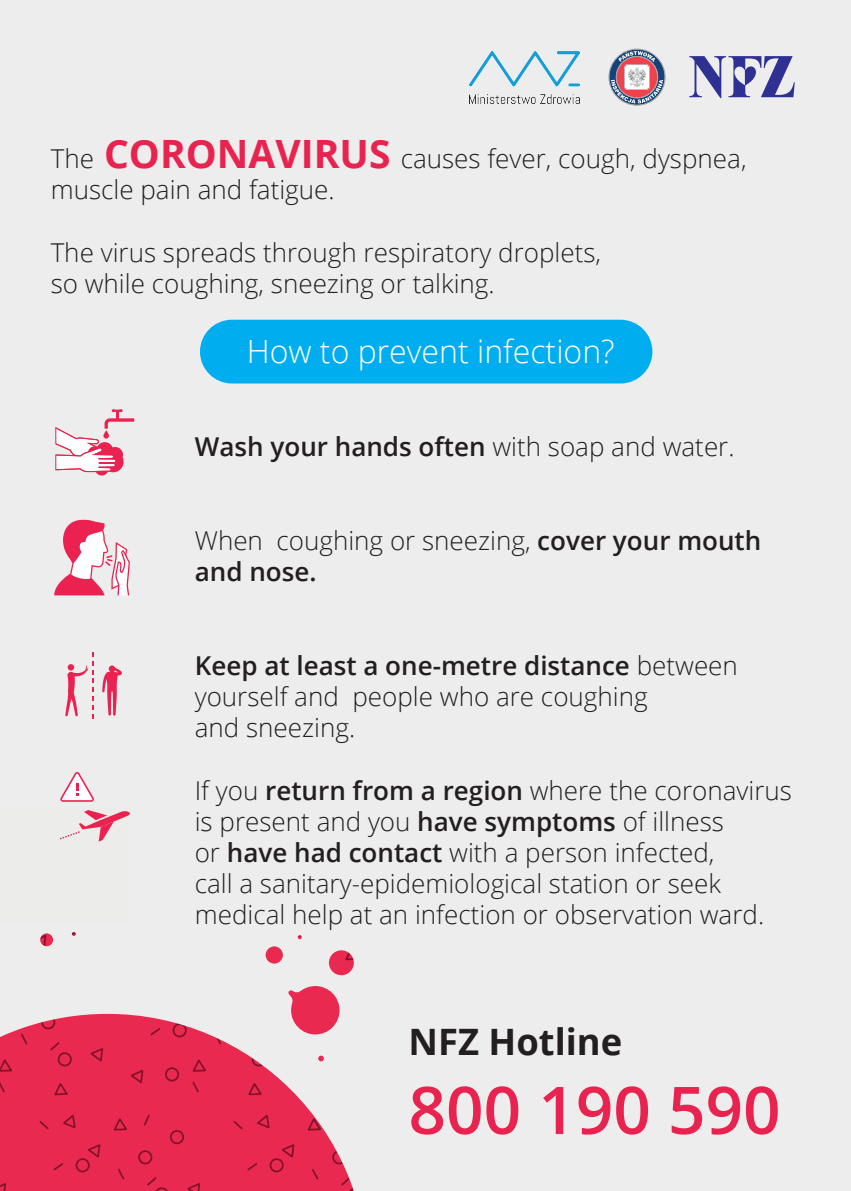
<style>
.page{position:relative;width:851px;height:1191px;background:#fff}
.page>*{position:absolute;margin:0;border:0;box-sizing:border-box;transform-origin:0 0}
.t1{font:600 65.7px "Open Sans";color:#e92350}
.t2{font:700 36.4px "Open Sans";color:#231f20}
.t3{font:300 32px "Open Sans";color:#fff}
.t4{font:300 26px/31.2px "Open Sans";color:#231f20}
.t5{font:600 26px "Open Sans";color:#231f20}
.s1{font-weight:700;font-size:39px;color:#e92350}
.s2{font-weight:300}
.s3{font-weight:600}
</style>
<div class="page">
<div style="left:0;top:0;width:850px;height:1191px;background:#ecedec"></div>
<div style="left:200px;top:320px;width:452px;height:63px;background:#00aeef;border-radius:32px"></div>
<div style="left:0;top:807px;width:129px;height:115px;background:#ecedeb"></div>
<svg style="left:56px;top:409px;width:78px;height:66px"></svg>
<svg style="left:60px;top:772px;width:34px;height:29px"></svg>
<svg style="left:60px;top:810px;width:70px;height:31px"></svg>
<svg style="left:102px;top:665px;width:20px;height:50px"></svg>
<svg style="left:65px;top:652px;width:29px;height:66px;background:#ebbfc9"></svg>
<svg style="left:689px;top:56px;width:105px;height:42px;background:#9b9cc5"></svg>
<svg style="left:54px;top:519px;width:76px;height:76px"></svg>
<img style="left:469px;top:51px;width:110px;height:52px">
<svg style="left:608px;top:49px;width:57px;height:57px;background:#b69fad"></svg>
<p class="t4" style="left:51px;top:142px;width:697px">The <span class="s1">CORONAVIRUS</span> causes fever, cough, dyspnea, muscle pain and fatigue.</p>
<p class="t4" style="left:51px;top:236px;width:552px">The virus spreads through respiratory droplets, so while coughing, sneezing or talking.</p>
<p class="t3" style="left:247px;top:329px;width:369px">How to prevent infection?</p>
<p class="t5" style="left:195px;top:429px;width:541px">Wash your hands often <span class="s2">with soap and water.</span></p>
<p class="t4" style="left:195px;top:524px;width:568px">When coughing or sneezing, <span class="s3">cover your mouth and nose.</span></p>
<p class="t4" style="left:195px;top:649px;width:544px"><span class="s3">Keep at least a one-metre distance</span> between yourself and people who are coughing<br>and sneezing.</p>
<p class="t4" style="left:195px;top:774px;width:598px">If you <span class="s3">return from a region</span> where the coronavirus is present and you <span class="s3">have symptoms</span> of illness<br>or <span class="s3">have had contact</span> with a person infected,<br>call a sanitary-epidemiological station or seek medical help at an infection or observation ward.</p>
<h2 class="t2" style="left:408px;top:1016px;width:215px">NFZ Hotline</h2>
<h1 class="t1" style="left:408px;top:1065px;width:373px">800 190 590</h1>
</div>
